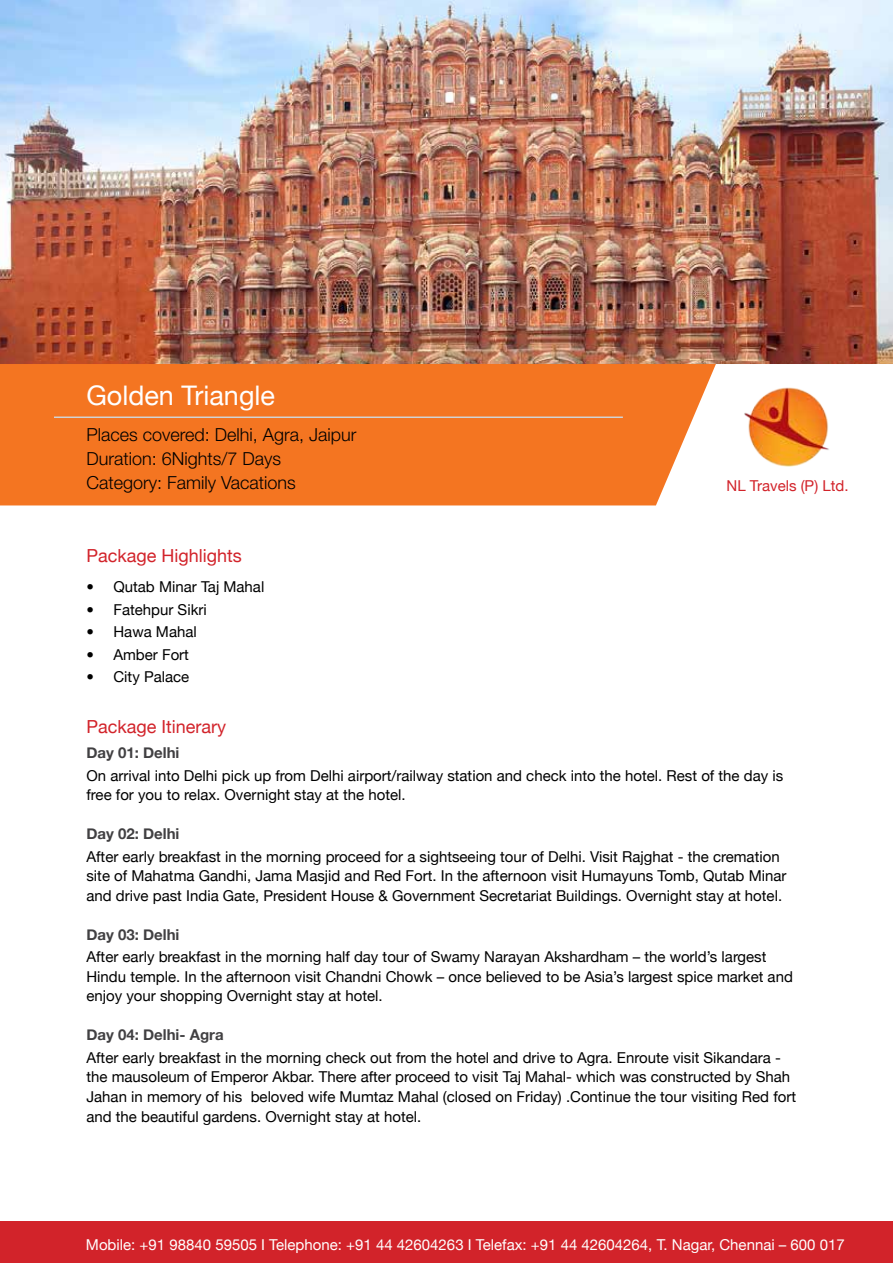
<style>
.page{position:relative;width:893px;height:1263px;background:#fff}
.page>*{position:absolute;margin:0;border:0;box-sizing:border-box;transform-origin:0 0}
.t1{font:27px "Helvetica Neue";color:#fff}
.t2{font:300 18px/24px "Helvetica Neue LT Pro";color:#000}
.t3{font:18px "Helvetica Neue";color:#d2232a}
.t4{font:15px/19.5px "Helvetica Neue";color:#000}
.t5{font:15px "Helvetica Neue";color:#fff}
.t6{font:700 15px "Helvetica Neue";color:#414042}
.t7{font:15px "Helvetica Neue";color:#d2232a}
</style>
<div class="page">
<div style="left:0;top:1222px;width:893px;height:41px;background:#d2232a"></div>
<img style="left:0;top:0;width:893px;height:364px">
<div style="left:0;top:364px;width:716px;height:141px;background:#f47521"></div>
<img style="left:744px;top:387px;width:85px;height:80px">
<hr style="left:54px;top:416px;width:569px;height:2px;background:#d1d3d4">
<h1 class="t1" style="left:86px;top:380px;width:190px">Golden Triangle</h1>
<p class="t2" style="left:86px;top:422px;width:272px">Places covered: Delhi, Agra, Jaipur<br>Duration: 6Nights/7 Days<br>Category: Family Vacations</p>
<p class="t7" style="left:726px;top:476px;width:123px">NL Travels (P) Ltd.</p>
<p class="t3" style="left:86px;top:545px;width:157px">Package Highlights</p>
<p class="t4" style="left:86px;top:577px;width:179px">• Qutab Minar Taj Mahal</p>
<p class="t4" style="left:86px;top:599px;width:122px">• Fatehpur Sikri</p>
<p class="t4" style="left:86px;top:622px;width:112px">• Hawa Mahal</p>
<p class="t4" style="left:86px;top:644px;width:104px">• Amber Fort</p>
<p class="t4" style="left:86px;top:667px;width:104px">• City Palace</p>
<p class="t3" style="left:86px;top:716px;width:141px">Package Itinerary</p>
<p class="t6" style="left:86px;top:744px;width:95px">Day 01: Delhi</p>
<p class="t4" style="left:86px;top:766px;width:698px">On arrival into Delhi pick up from Delhi airport/railway station and check into the hotel. Rest of the day is free for you to relax. Overnight stay at the hotel.</p>
<p class="t6" style="left:86px;top:825px;width:95px">Day 02: Delhi</p>
<p class="t4" style="left:86px;top:847px;width:701px">After early breakfast in the morning proceed for a sightseeing tour of Delhi. Visit Rajghat - the cremation site of Mahatma Gandhi, Jama Masjid and Red Fort. In the afternoon visit Humayuns Tomb, Qutab Minar and drive past India Gate, President House &amp; Government Secretariat Buildings. Overnight stay at hotel.</p>
<p class="t6" style="left:86px;top:925px;width:95px">Day 03: Delhi</p>
<p class="t4" style="left:86px;top:947px;width:708px">After early breakfast in the morning half day tour of Swamy Narayan Akshardham – the world’s largest<br>Hindu temple. In the afternoon visit Chandni Chowk – once believed to be Asia’s largest spice market and enjoy your shopping Overnight stay at hotel.</p>
<p class="t6" style="left:86px;top:1026px;width:139px">Day 04: Delhi- Agra</p>
<p class="t4" style="left:86px;top:1048px;width:711px">After early breakfast in the morning check out from the hotel and drive to Agra. Enroute visit Sikandara - the mausoleum of Emperor Akbar. There after proceed to visit Taj Mahal- which was constructed by Shah Jahan in memory of his beloved wife Mumtaz Mahal (closed on Friday) .Continue the tour visiting Red fort and the beautiful gardens. Overnight stay at hotel.</p>
<p class="t5" style="left:86px;top:1236px;width:760px">Mobile: +91 98840 59505 I Telephone: +91 44 42604263 I Telefax: +91 44 42604264, T. Nagar, Chennai – 600 017</p>
</div>
